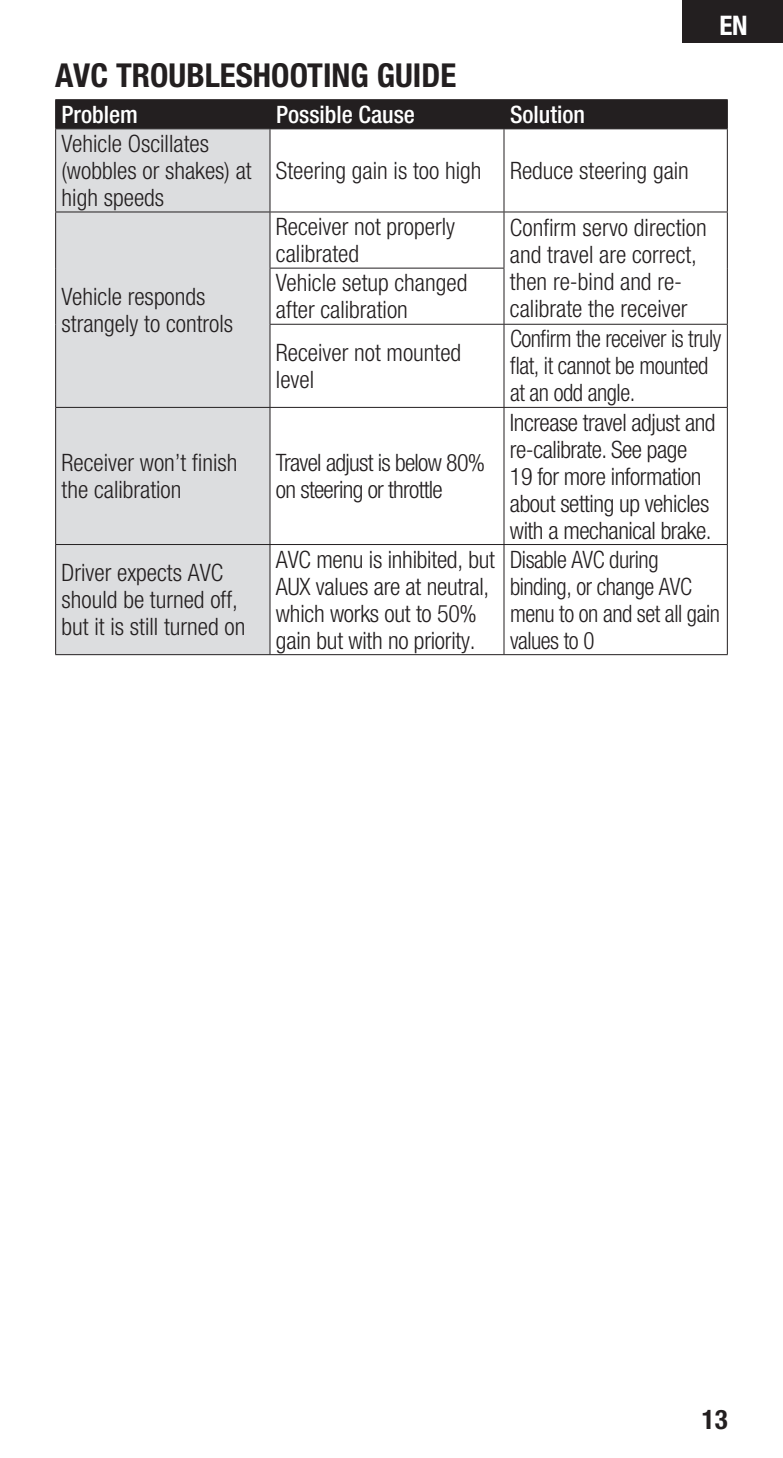
<style>
.page{position:relative;width:783px;height:1458px;background:#fff}
.page>*{position:absolute;margin:0;border:0;box-sizing:border-box;transform-origin:0 0}
.t1{font:700 condensed 33px "Helvetica Neue LT Std";color:#231f20}
.t2{font:700 condensed 27px "Helvetica Neue LT Std";color:#fff}
.t3{font:700 condensed 27px "Helvetica Neue LT Std";color:#231f20}
.t4{font:300 condensed 24px/27px "Helvetica Neue LT Std";color:#231f20}
.t5{font:300 condensed 24px/27px "Helvetica Neue LT Std";letter-spacing:-.02em;color:#231f20;scale:.96 1}
.t6{font:300 condensed 24px/27px "Helvetica Neue LT Std";letter-spacing:-.02em;color:#231f20}
.t7{font:300 condensed 24px/27px "Helvetica Neue LT Std";letter-spacing:-.03em;color:#231f20}
.t8{font:500 condensed 24px "Helvetica Neue LT Std";color:#fff}
</style>
<div class="page">
<div style="left:683px;top:0;width:100px;height:43px;background:#231f20"></div>
<div style="left:56px;top:129px;width:214px;height:525px;background:#dcdddf"></div>
<hr style="left:55px;top:99px;width:215px;height:1px;background:#231f20">
<hr style="left:270px;top:99px;width:234px;height:1px;background:#231f20">
<hr style="left:504px;top:99px;width:224px;height:1px;background:#231f20">
<div style="left:55px;top:100px;width:673px;height:28px;background:#231f20"></div>
<hr style="left:55px;top:128px;width:215px;height:1px;background:#231f20">
<hr style="left:55px;top:129px;width:1px;height:83px;background:#231f20">
<hr style="left:270px;top:128px;width:234px;height:1px;background:#231f20">
<hr style="left:269px;top:129px;width:2px;height:83px;background:#231f20">
<hr style="left:504px;top:128px;width:224px;height:1px;background:#231f20">
<hr style="left:503px;top:129px;width:2px;height:83px;background:#231f20">
<hr style="left:727px;top:129px;width:1px;height:83px;background:#231f20">
<hr style="left:55px;top:211px;width:215px;height:1px;background:#231f20">
<hr style="left:55px;top:212px;width:1px;height:56px;background:#231f20">
<hr style="left:270px;top:211px;width:234px;height:1px;background:#231f20">
<hr style="left:269px;top:212px;width:2px;height:56px;background:#231f20">
<hr style="left:504px;top:211px;width:224px;height:1px;background:#231f20">
<hr style="left:503px;top:212px;width:2px;height:56px;background:#231f20">
<hr style="left:727px;top:212px;width:1px;height:56px;background:#231f20">
<hr style="left:55px;top:268px;width:1px;height:56px;background:#231f20">
<hr style="left:270px;top:268px;width:234px;height:1px;background:#231f20">
<hr style="left:269px;top:269px;width:2px;height:55px;background:#231f20">
<hr style="left:503px;top:269px;width:2px;height:55px;background:#231f20">
<hr style="left:727px;top:268px;width:1px;height:56px;background:#231f20">
<hr style="left:55px;top:324px;width:1px;height:83px;background:#231f20">
<hr style="left:270px;top:324px;width:234px;height:1px;background:#231f20">
<hr style="left:269px;top:325px;width:2px;height:82px;background:#231f20">
<hr style="left:504px;top:324px;width:224px;height:1px;background:#231f20">
<hr style="left:503px;top:325px;width:2px;height:82px;background:#231f20">
<hr style="left:727px;top:325px;width:1px;height:82px;background:#231f20">
<hr style="left:55px;top:407px;width:215px;height:1px;background:#231f20">
<hr style="left:55px;top:408px;width:1px;height:136px;background:#231f20">
<hr style="left:270px;top:407px;width:234px;height:1px;background:#231f20">
<hr style="left:269px;top:408px;width:2px;height:136px;background:#231f20">
<hr style="left:504px;top:407px;width:224px;height:1px;background:#231f20">
<hr style="left:503px;top:408px;width:2px;height:136px;background:#231f20">
<hr style="left:727px;top:408px;width:1px;height:136px;background:#231f20">
<hr style="left:55px;top:544px;width:215px;height:1px;background:#231f20">
<hr style="left:55px;top:545px;width:1px;height:109px;background:#231f20">
<hr style="left:270px;top:544px;width:234px;height:1px;background:#231f20">
<hr style="left:269px;top:545px;width:2px;height:109px;background:#231f20">
<hr style="left:504px;top:544px;width:224px;height:1px;background:#231f20">
<hr style="left:503px;top:545px;width:2px;height:109px;background:#231f20">
<hr style="left:727px;top:545px;width:1px;height:109px;background:#231f20">
<hr style="left:55px;top:654px;width:673px;height:1px;background:#231f20">
<h1 class="t1" style="left:55px;top:64px;width:402px">AVC TROUBLESHOOTING GUIDE</h1>
<p class="t8" style="left:62px;top:106px;width:78px">Problem</p>
<p class="t8" style="left:276px;top:106px;width:141px">Possible Cause</p>
<p class="t8" style="left:510px;top:106px;width:77px">Solution</p>
<p class="t4" style="left:62px;top:133px;width:192px">Vehicle Oscillates (wobbles or shakes) at high speeds</p>
<p class="t4" style="left:276px;top:160px;width:414px">Steering gain is too high Reduce steering gain</p>
<p class="t2" style="left:719px;top:16px;width:30px">EN</p>
<p class="t4" style="left:62px;top:286px;width:173px">Vehicle responds strangely to controls</p>
<p class="t4" style="left:276px;top:216px;width:180px">Receiver not properly calibrated</p>
<p class="t4" style="left:510px;top:217px;width:198px">Confirm servo direction and travel are correct, then re-bind and re&shy;calibrate the receiver</p>
<p class="t4" style="left:276px;top:272px;width:193px">Vehicle setup changed after calibration</p>
<p class="t4" style="left:276px;top:342px;width:187px">Receiver not mounted level</p>
<p class="t5" style="left:510px;top:328px;width:222px">Confirm the receiver is truly flat, it cannot be mounted at an odd angle.</p>
<p class="t4" style="left:62px;top:452px;width:177px">Receiver won’t finish the calibration</p>
<p class="t7" style="left:276px;top:452px;width:211px">Travel adjust is below 80% on steering or throttle</p>
<p class="t6" style="left:510px;top:411px;width:207px">Increase travel adjust and re-calibrate. See page<br>19 for more information about setting up vehicles with a mechanical brake.</p>
<p class="t4" style="left:62px;top:562px;width:185px">Driver expects AVC should be turned off, but it is still turned on</p>
<p class="t4" style="left:276px;top:549px;width:221px">AVC menu is inhibited, but<br>AUX values are at neutral, which works out to 50% gain but with no priority.</p>
<p class="t5" style="left:510px;top:549px;width:220px">Disable AVC during binding, or change AVC menu to on and set all gain values to 0</p>
<p class="t3" style="left:702px;top:1409px;width:27px">13</p>
</div>
